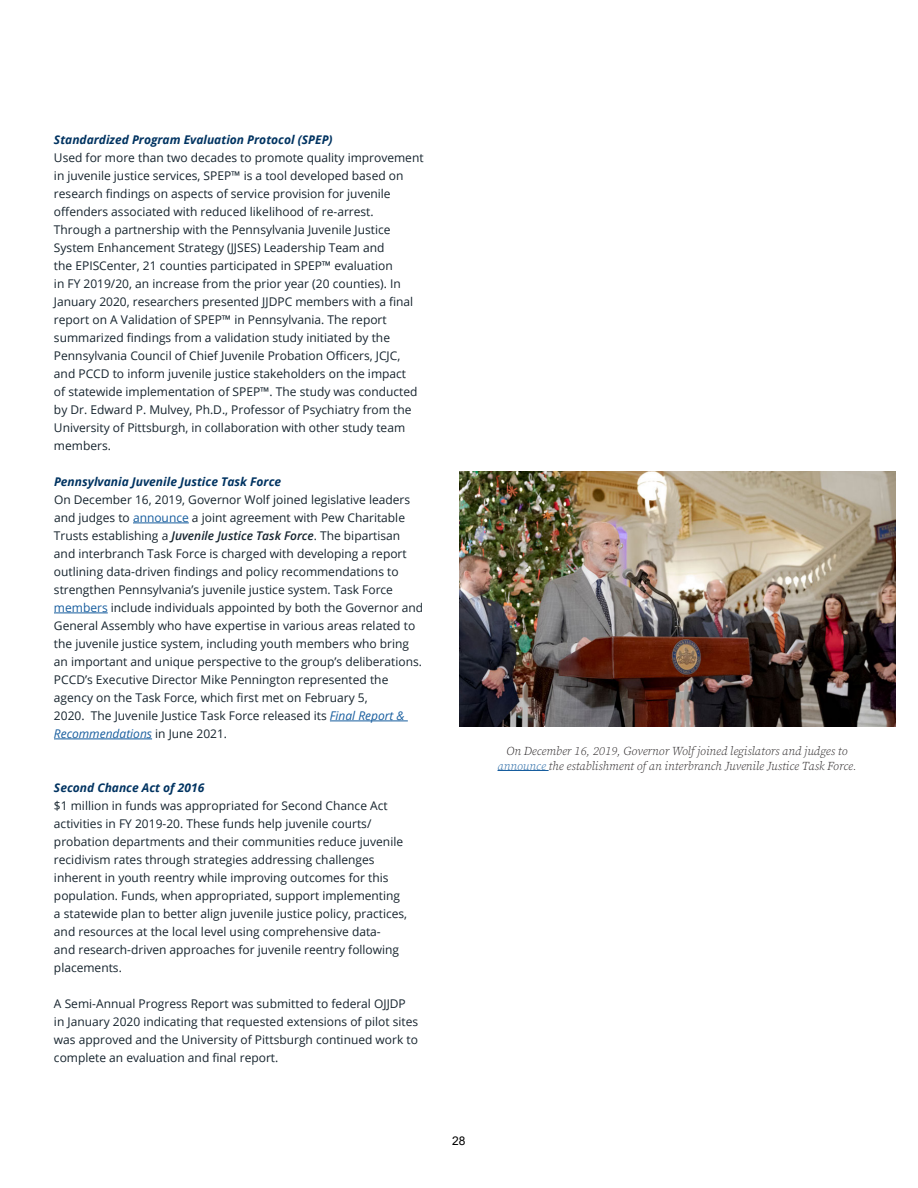
<style>
.page{position:relative;width:918px;height:1188px;background:#fff}
.page>*{position:absolute;margin:0;border:0;box-sizing:border-box;transform-origin:0 0}
.Body_Text{font:12px/18px "Open Sans";color:#16242e}
.t1{font:italic 300 12px/14.4px "Source Serif Pro";color:#231f20;text-align:center}
.Body_Text-2{font:italic 700 12px "Open Sans";color:#003361}
.t2{font:12px "Arial";color:#000}
.s1{color:#175d9e}
.s2{font-weight:600;font-style:italic}
.s3{font-style:italic;color:#175d9e}
</style>
<div class="page">
<img style="left:459px;top:472px;width:436px;height:254px">
<hr style="left:498px;top:770px;width:51px;height:1px;background:#175d9e">
<hr style="left:133px;top:523px;width:56px;height:1px;background:#175d9e">
<hr style="left:54px;top:613px;width:54px;height:1px;background:#175d9e">
<hr style="left:330px;top:721px;width:78px;height:1px;background:#175d9e">
<hr style="left:54px;top:739px;width:98px;height:1px;background:#175d9e">
<p class="Body_Text-2" style="left:54px;top:131px;width:280px">Standardized Program Evaluation Protocol (SPEP)</p>
<p class="Body_Text" style="left:54px;top:148px;width:371px">Used for more than two decades to promote quality improvement in juvenile justice services, SPEP™ is a tool developed based on research findings on aspects of service provision for juvenile offenders associated with reduced likelihood of re-arrest.<br>Through a partnership with the Pennsylvania Juvenile Justice System Enhancement Strategy (JJSES) Leadership Team and<br>the EPISCenter, 21 counties participated in SPEP™ evaluation<br>in FY 2019/20, an increase from the prior year (20 counties). In January 2020, researchers presented JJDPC members with a final report on A Validation of SPEP™ in Pennsylvania. The report summarized findings from a validation study initiated by the Pennsylvania Council of Chief Juvenile Probation Officers, JCJC, and PCCD to inform juvenile justice stakeholders on the impact<br>of statewide implementation of SPEP™. The study was conducted by Dr. Edward P. Mulvey, Ph.D., Professor of Psychiatry from the University of Pittsburgh, in collaboration with other study team members.</p>
<p class="Body_Text-2" style="left:54px;top:473px;width:229px">Pennsylvania Juvenile Justice Task Force</p>
<p class="Body_Text" style="left:54px;top:490px;width:371px">On December 16, 2019, Governor Wolf joined legislative leaders and judges to <span class="s1">announce</span> a joint agreement with Pew Charitable Trusts establishing a <span class="s2">Juvenile Justice Task Force</span>. The bipartisan and interbranch Task Force is charged with developing a report outlining data-driven findings and policy recommendations to strengthen Pennsylvania’s juvenile justice system. Task Force <span class="s1">members</span> include individuals appointed by both the Governor and General Assembly who have expertise in various areas related to the juvenile justice system, including youth members who bring an important and unique perspective to the group’s deliberations.<br>PCCD’s Executive Director Mike Pennington represented the agency on the Task Force, which first met on February 5,<br>2020. The Juvenile Justice Task Force released its <span class="s3">Final Report &amp; Recommendations</span> in June 2021.</p>
<p class="Body_Text-2" style="left:54px;top:779px;width:152px">Second Chance Act of 2016</p>
<p class="Body_Text" style="left:54px;top:796px;width:355px">$1 million in funds was appropriated for Second Chance Act activities in FY 2019-20. These funds help juvenile courts/ probation departments and their communities reduce juvenile recidivism rates through strategies addressing challenges inherent in youth reentry while improving outcomes for this population. Funds, when appropriated, support implementing a statewide plan to better align juvenile justice policy, practices, and resources at the local level using comprehensive data-<br>and research-driven approaches for juvenile reentry following placements.</p>
<p class="Body_Text" style="left:54px;top:994px;width:366px">A Semi-Annual Progress Report was submitted to federal OJJDP in January 2020 indicating that requested extensions of pilot sites was approved and the University of Pittsburgh continued work to complete an evaluation and final report.</p>
<p class="t2" style="left:452px;top:1132px;width:15px">28</p>
<p class="t1" style="left:498px;top:744px;width:361px">On December 16, 2019, Governor Wolf joined legislators and judges to <span class="s1">announce</span> the establishment of an interbranch Juvenile Justice Task Force.</p>
</div>
